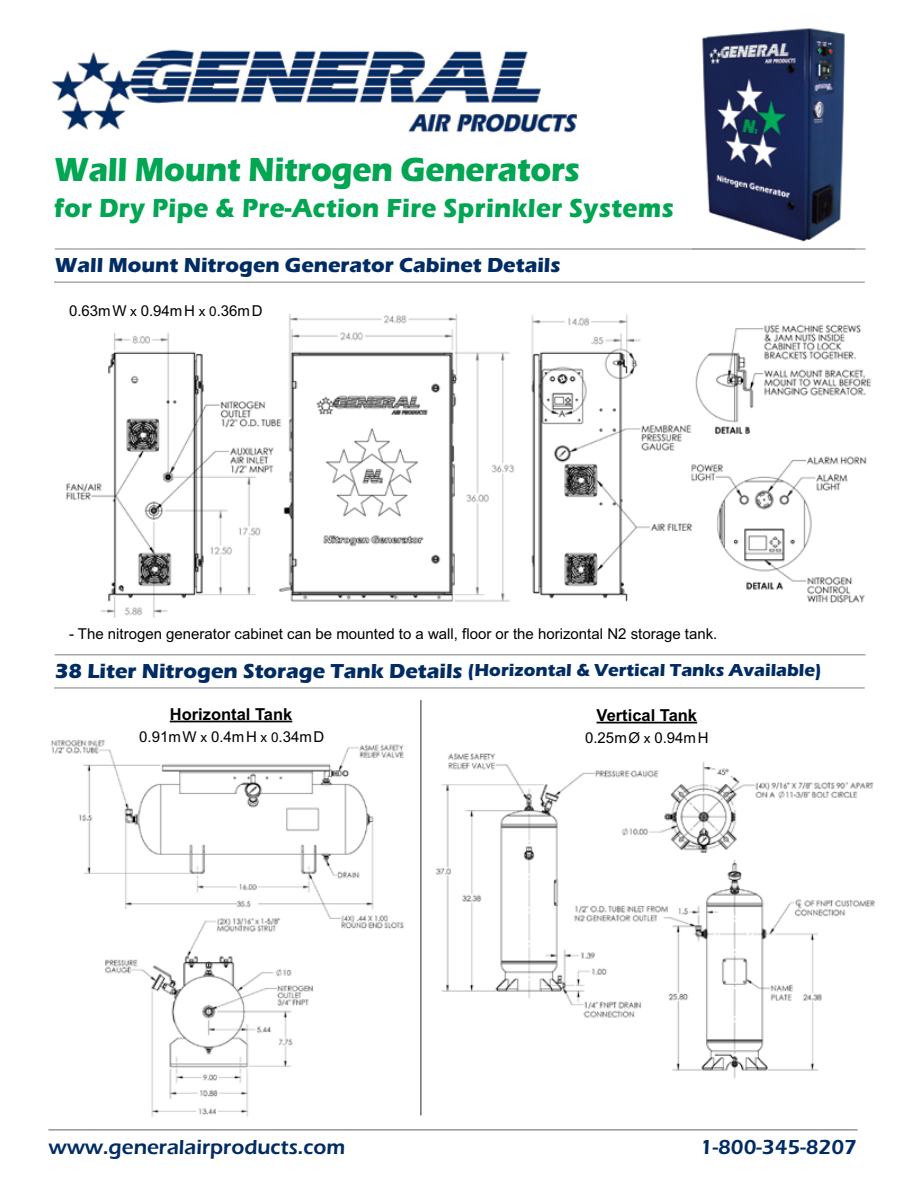
<style>
.page{position:relative;width:918px;height:1188px;background:#fff}
.page>*{position:absolute;margin:0;border:0;box-sizing:border-box;transform-origin:0 0}
.t1{font:700 34.5px "Eras ITC";letter-spacing:-.01em;color:#00a651;scale:.93 1}
.t2{font:700 27px "Eras ITC";letter-spacing:.015em;color:#00a651;scale:.93 1}
.t3{font:600 21px "Eras ITC";color:#002c63}
.t4{font:700 21px "Eras ITC";color:#002c63}
.t5{font:700 18px "Eras ITC";color:#002c63}
.t6{font:700 16.5px "Arial";color:#000}
.t7{font:15px "Arial";color:#000}
.s1{font-size:13.5px}
.s2{font-size:21px}
</style>
<div class="page">
<hr style="left:48px;top:1129px;width:810px;height:2px;background:#939598">
<hr style="left:54px;top:281px;width:811px;height:2px;background:#a7a9ac">
<hr style="left:55px;top:248px;width:811px;height:2px;background:#a7a9ac">
<hr style="left:54px;top:687px;width:811px;height:2px;background:#a7a9ac">
<hr style="left:55px;top:654px;width:811px;height:2px;background:#a7a9ac">
<img style="left:702px;top:28px;width:143px;height:214px">
<img style="left:66px;top:315px;width:806px;height:303px">
<img style="left:51px;top:740px;width:353px;height:189px">
<img style="left:87px;top:910px;width:233px;height:207px">
<img style="left:436px;top:753px;width:439px;height:326px">
<hr style="left:420px;top:700px;width:2px;height:415px;background:#6d6e71">
<hr style="left:170px;top:721px;width:122px;height:1px;background:#000">
<hr style="left:597px;top:722px;width:100px;height:1px;background:#000">
<img style="left:51px;top:49px;width:527px;height:84px">
<h1 class="t1" style="left:54px;top:149px;width:567px">Wall Mount Nitrogen Generators</h1>
<h2 class="t2" style="left:54px;top:192px;width:668px">for Dry Pipe &amp; Pre-Action Fire Sprinkler Systems</h2>
<h3 class="t4" style="left:55px;top:253px;width:507px">Wall Mount Nitrogen Generator Cabinet Details</h3>
<p class="t7" style="left:69px;top:301px;width:195px">0.63mW <span class="s1">x</span> 0.94mH <span class="s1">x 0</span>.36mD</p>
<p class="t7" style="left:69px;top:624px;width:650px">- The nitrogen generator cabinet can be mounted to a wall, floor or the horizontal N2 storage tank.</p>
<p class="t5" style="left:55px;top:660px;width:769px"><span class="s2">38 Liter Nitrogen Storage Tank Details</span> (Horizontal &amp; Vertical Tanks Available)</p>
<p class="t6" style="left:170px;top:703px;width:124px">Horizontal Tank</p>
<p class="t6" style="left:597px;top:704px;width:102px">Vertical Tank</p>
<p class="t7" style="left:139px;top:727px;width:187px">0.91mW <span class="s1">x</span> 0.4mH <span class="s1">x 0</span>.34mD</p>
<p class="t7" style="left:585px;top:728px;width:125px">0.25mØ <span class="s1">x</span> 0.94mH</p>
<h3 class="t3" style="left:48px;top:1135px;width:298px">www.generalairproducts.com</h3>
<h3 class="t3" style="left:700px;top:1135px;width:159px">1-800-345-8207</h3>
</div>
